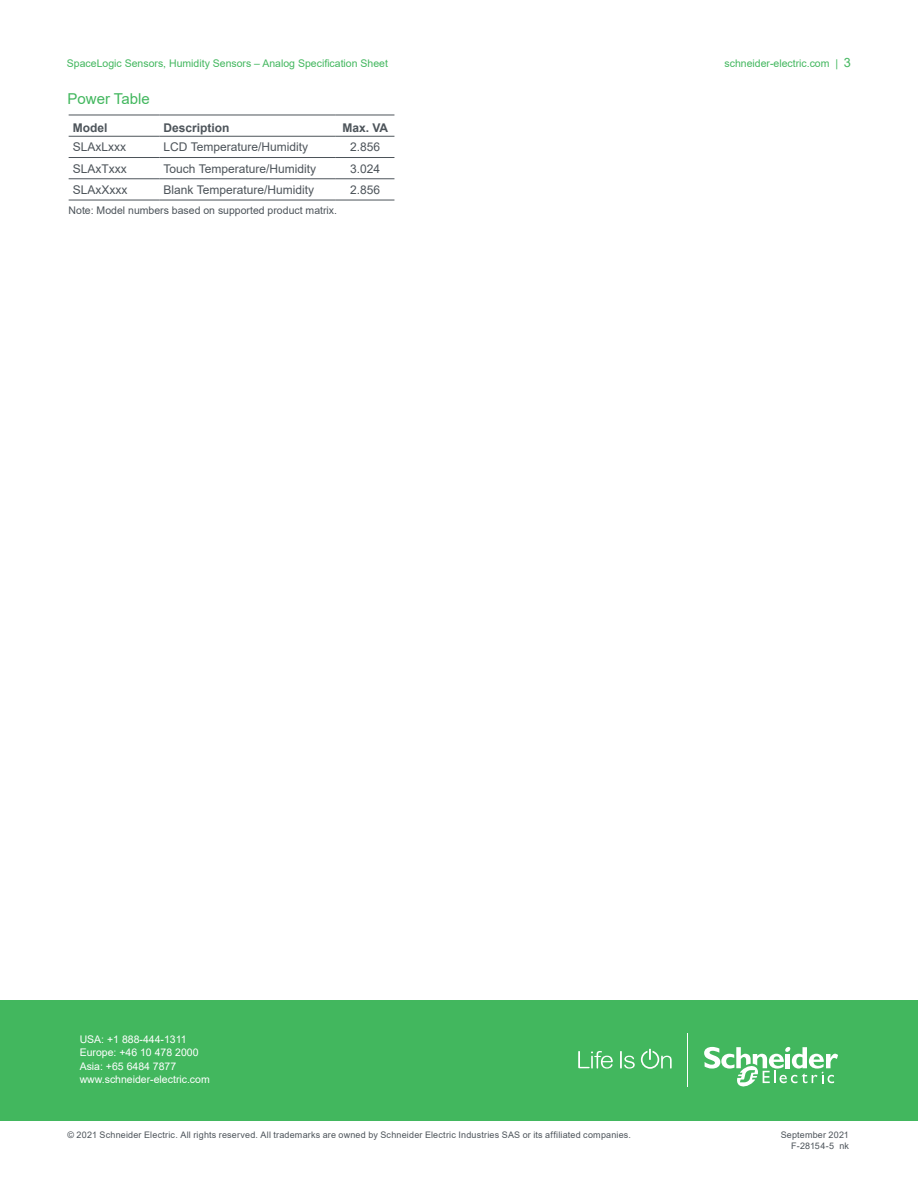
<style>
.page{position:relative;width:918px;height:1188px;background:#fff}
.page>*{position:absolute;margin:0;border:0;box-sizing:border-box;transform-origin:0 0}
.t1{font:15px "Arial";color:#42b75e}
.t2{font:12px "Arial";color:#4d545a}
.t3{font:700 12px "Arial";color:#4d545a}
.t4{font:10.5px "Arial";color:#42b75e}
.t5{font:10.5px/13.5px "Arial";color:#fff}
.t6{font:10.5px "Arial";color:#4d545a}
.t7{font:9px/10.5px "Arial";letter-spacing:.02em;color:#4d545a;text-align:right}
.s1{font-size:12.75px}
</style>
<div class="page">
<div style="left:0;top:1000px;width:918px;height:120px;background:#42b75e"></div>
<svg style="left:578px;top:1051px;width:35px;height:18px"></svg>
<svg style="left:620px;top:1051px;width:15px;height:18px"></svg>
<svg style="left:641px;top:1049px;width:31px;height:20px"></svg>
<svg style="left:704px;top:1047px;width:134px;height:40px"></svg>
<hr style="left:687px;top:1033px;width:1px;height:54px;background:#fff">
<hr style="left:69px;top:115px;width:90px;height:1px;background:#4d545a">
<hr style="left:159px;top:115px;width:177px;height:1px;background:#4d545a">
<hr style="left:336px;top:115px;width:58px;height:1px;background:#4d545a">
<hr style="left:69px;top:136px;width:90px;height:1px;background:#4d545a">
<hr style="left:69px;top:157px;width:90px;height:1px;background:#4d545a">
<hr style="left:159px;top:136px;width:177px;height:1px;background:#4d545a">
<hr style="left:336px;top:136px;width:58px;height:1px;background:#4d545a">
<hr style="left:159px;top:157px;width:177px;height:1px;background:#4d545a">
<hr style="left:336px;top:157px;width:58px;height:1px;background:#4d545a">
<hr style="left:69px;top:179px;width:90px;height:1px;background:#4d545a">
<hr style="left:159px;top:179px;width:177px;height:1px;background:#4d545a">
<hr style="left:336px;top:179px;width:58px;height:1px;background:#4d545a">
<hr style="left:69px;top:200px;width:90px;height:1px;background:#4d545a">
<hr style="left:159px;top:200px;width:177px;height:1px;background:#4d545a">
<hr style="left:336px;top:200px;width:58px;height:1px;background:#4d545a">
<p class="t4" style="left:67px;top:56px;width:323px">SpaceLogic Sensors, Humidity Sensors – Analog Specification Sheet</p>
<p class="t4" style="left:725px;top:56px;width:128px">schneider-electric.com | <span class="s1">3</span></p>
<h1 class="t1" style="left:68px;top:89px;width:84px">Power Table</h1>
<h2 class="t3" style="left:73px;top:119px;width:36px">Model</h2>
<h2 class="t3" style="left:164px;top:119px;width:68px">Description</h2>
<h2 class="t3" style="left:342px;top:119px;width:47px">Max. VA</h2>
<h2 class="t2" style="left:73px;top:139px;width:55px">SLAxLxxx</h2>
<h2 class="t2" style="left:164px;top:139px;width:146px">LCD Temperature/Humidity</h2>
<h2 class="t2" style="left:350px;top:139px;width:32px">2.856</h2>
<h2 class="t2" style="left:73px;top:160px;width:56px">SLAxTxxx</h2>
<h2 class="t2" style="left:164px;top:160px;width:154px">Touch Temperature/Humidity</h2>
<h2 class="t2" style="left:350px;top:160px;width:32px">3.024</h2>
<h2 class="t2" style="left:73px;top:181px;width:56px">SLAxXxxx</h2>
<h2 class="t2" style="left:164px;top:181px;width:152px">Blank Temperature/Humidity</h2>
<h2 class="t2" style="left:350px;top:181px;width:32px">2.856</h2>
<p class="t6" style="left:69px;top:203px;width:270px">Note: Model numbers based on supported product matrix.</p>
<p class="t5" style="left:80px;top:1032px;width:132px">USA: +1 888-444-1311<br>Europe: +46 10 478 2000<br>Asia: +65 6484 7877 www.schneider-electric.com</p>
<p class="t7" style="left:68px;top:1130px;width:565px">© 2021 Schneider Electric. All rights reserved. All trademarks are owned by Schneider Electric Industries SAS or its affiliated companies.</p>
<p class="t7" style="left:781px;top:1130px;width:70px">September 2021<br>F-28154-5 nk</p>
</div>
